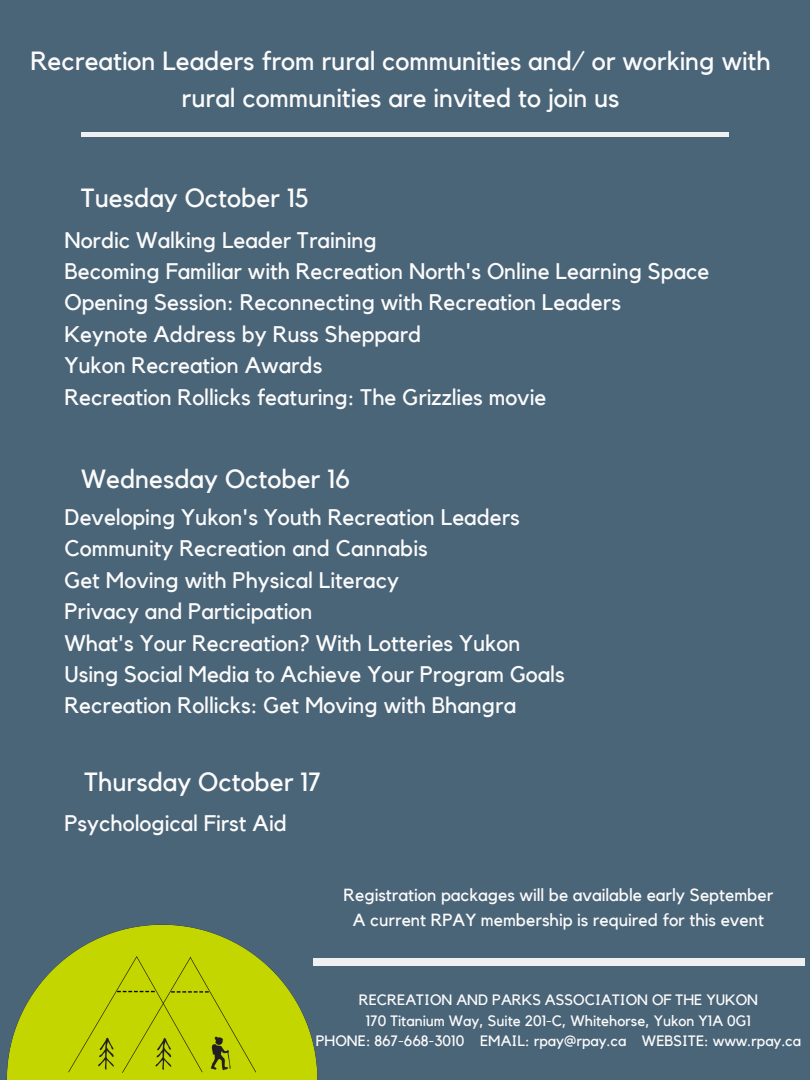
<style>
.page{position:relative;width:810px;height:1080px;background:#4a6478}
.page>*{position:absolute;margin:0;border:0;box-sizing:border-box;transform-origin:0 0}
.t1{font:26.25px/36.6px "Kollektif";color:#fbfbfb;text-align:center}
.t2{font:22.5px/31.4px "Kollektif";color:#fbfbfb}
.t3{font:17.5px/24.2px "Kollektif";color:#fbfbfb;text-align:center}
.t4{font:15px/20.6px "Kollektif";color:#fbfbfb;text-align:center}
</style>
<div class="page">
<div style="left:313px;top:958px;width:491px;height:8px;background:#eff0f2"></div>
<img style="left:6px;top:924px;width:312px;height:156px">
<hr style="left:81px;top:132px;width:648px;height:4px;background:#eff0f2">
<p class="t1" style="left:30px;top:44px;width:742px">Recreation Leaders from rural communities and/ or working with rural communities are invited to join us</p>
<p class="t1" style="left:81px;top:181px;width:229px">Tuesday October 15</p>
<p class="t2" style="left:64px;top:225px;width:647px">Nordic Walking Leader Training<br>Becoming Familiar with Recreation North's Online Learning Space Opening Session: Reconnecting with Recreation Leaders Keynote Address by Russ Sheppard<br>Yukon Recreation Awards<br>Recreation Rollicks featuring: The Grizzlies movie</p>
<p class="t1" style="left:81px;top:462px;width:271px">Wednesday October 16</p>
<p class="t2" style="left:64px;top:502px;width:502px">Developing Yukon's Youth Recreation Leaders Community Recreation and Cannabis<br>Get Moving with Physical Literacy<br>Privacy and Participation<br>What's Your Recreation? With Lotteries Yukon Using Social Media to Achieve Your Program Goals Recreation Rollicks: Get Moving with Bhangra</p>
<p class="t1" style="left:85px;top:765px;width:238px">Thursday October 17</p>
<p class="t2" style="left:64px;top:808px;width:224px">Psychological First Aid</p>
<p class="t3" style="left:344px;top:884px;width:431px">Registration packages will be available early September<br>A current RPAY membership is required for this event</p>
<p class="t4" style="left:316px;top:990px;width:487px">RECREATION AND PARKS ASSOCIATION OF THE YUKON<br>170 Titanium Way, Suite 201-C, Whitehorse, Yukon Y1A 0G1<br>PHONE: 867-668-3010 EMAIL: rpay@rpay.ca WEBSITE: www.rpay.ca</p>
</div>
